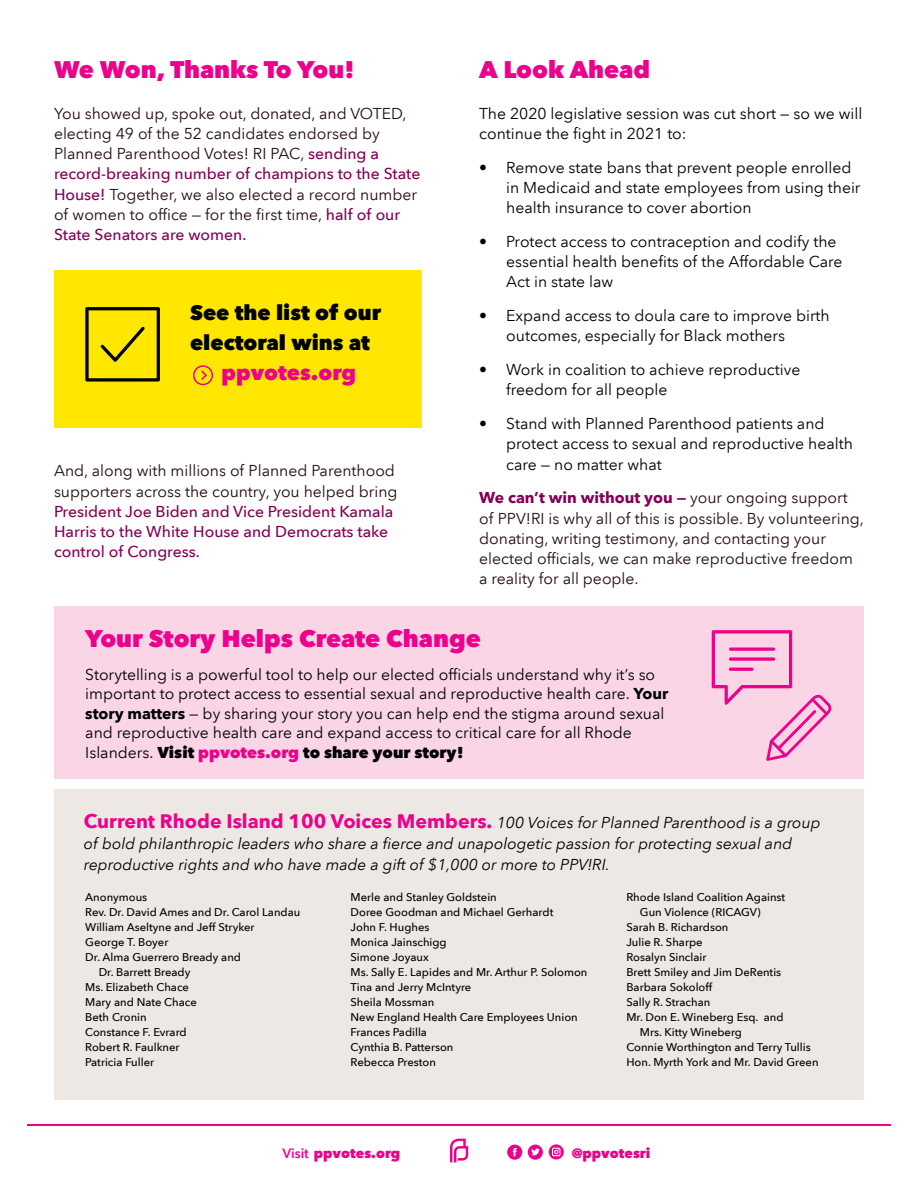
<style>
.page{position:relative;width:918px;height:1188px;background:#fff}
.page>*{position:absolute;margin:0;border:0;box-sizing:border-box;transform-origin:0 0}
.t1{font:800 24px "Avenir Next LT Pro";color:#ec008c}
.t2{font:800 21px/30px "Avenir Next LT Pro";color:#000101}
.t3{font:800 21px "Avenir Next LT Pro";color:#ec008c}
.t4{font:15.75px/20.2px "Avenir Next LT Pro";color:#000101}
.t5{font:15.75px/20.2px "Avenir Next LT Pro";color:#240d0d}
.t6{font:italic 15.75px/21px "Avenir Next LT Pro";color:#000101}
.t7{font:500 15.75px/20.2px "Avenir Next LT Pro";color:#840055}
.t8{font:800 13.5px "Avenir Next LT Pro";color:#ec008c}
.t9{font:500 11.25px/15px "Avenir Next LT Pro";color:#000}
.s1{font-weight:500;color:#840055}
.s2{font-weight:700;color:#840055}
.s3{font-weight:700}
.s4{font-weight:800}
.s5{font-weight:800;color:#ec008c}
.s6{font-weight:700;font-style:normal;font-size:19.5px;color:#ec008c}
.s7{color:#000}
.s8{font-weight:600}
</style>
<div class="page">
<div style="left:54px;top:789px;width:810px;height:311px;background:#ede8e3"></div>
<div style="left:54px;top:270px;width:367px;height:157px;background:#ffe700"></div>
<div style="left:193px;top:365px;width:20px;height:20px;border:2px solid #ec008c;border-radius:50%"></div>
<svg style="left:201px;top:370px;width:7px;height:12px"></svg>
<svg style="left:85px;top:307px;width:75px;height:75px"></svg>
<hr style="left:27px;top:1124px;width:864px;height:2px;background:#ec008c">
<svg style="left:450px;top:1139px;width:18px;height:23px"></svg>
<svg style="left:507px;top:1145px;width:15px;height:15px"></svg>
<svg style="left:549px;top:1144px;width:15px;height:16px"></svg>
<div style="left:528px;top:1145px;width:15px;height:15px;background:#ec008c;border-radius:50%"></div>
<svg style="left:531px;top:1148px;width:9px;height:8px"></svg>
<div style="left:54px;top:606px;width:810px;height:173px;background:#fad5e6"></div>
<svg style="left:712px;top:630px;width:120px;height:131px"></svg>
<hr style="left:729px;top:648px;width:46px;height:3px;background:#ec008c;border-radius:2px">
<hr style="left:729px;top:668px;width:24px;height:3px;background:#ec008c;border-radius:2px">
<svg style="left:729px;top:657px;width:46px;height:4px"></svg>
<h1 class="t1" style="left:54px;top:55px;width:303px">We Won, Thanks To You!</h1>
<p class="t5" style="left:54px;top:103px;width:368px">You showed up, spoke out, donated, and VOTED, electing 49 of the 52 candidates endorsed by Planned Parenthood Votes! RI PAC, <span class="s1">sending a record-breaking number of champions to the State House!</span> Together, we also elected a record number of women to office — for the first time, <span class="s1">half of our State Senators are women.</span></p>
<h2 class="t2" style="left:190px;top:298px;width:192px">See the list of our electoral wins at</h2>
<h2 class="t3" style="left:222px;top:360px;width:136px">ppvotes.org</h2>
<p class="t5" style="left:54px;top:461px;width:345px">And, along with millions of Planned Parenthood supporters across the country, you helped bring</p>
<p class="t7" style="left:54px;top:501px;width:341px">President Joe Biden and Vice President Kamala<br>Harris to the White House and Democrats take control of Congress.</p>
<h1 class="t1" style="left:479px;top:55px;width:172px">A Look Ahead</h1>
<p class="t4" style="left:479px;top:103px;width:385px">The 2020 legislative session was cut short — so we will continue the fight in 2021 to:</p>
<p class="t4" style="left:506px;top:157px;width:356px;text-indent:-27px">• Remove state bans that prevent people enrolled in Medicaid and state employees from using their health insurance to cover abortion</p>
<p class="t4" style="left:506px;top:231px;width:338px;text-indent:-27px">• Protect access to contraception and codify the essential health benefits of the Affordable Care<br>Act in state law</p>
<p class="t4" style="left:506px;top:306px;width:325px;text-indent:-27px">• Expand access to doula care to improve birth outcomes, especially for Black mothers</p>
<p class="t4" style="left:506px;top:360px;width:296px;text-indent:-27px">• Work in coalition to achieve reproductive freedom for all people</p>
<p class="t4" style="left:506px;top:414px;width:348px;text-indent:-27px">• Stand with Planned Parenthood patients and protect access to sexual and reproductive health care — no matter what</p>
<p class="t5" style="left:479px;top:488px;width:386px"><span class="s2">We can’t win without you —</span> your ongoing support of PPV!RI is why all of this is possible. By volunteering, donating, writing testimony, and contacting your elected officials, we can make reproductive freedom a reality for all people.</p>
<h1 class="t1" style="left:85px;top:624px;width:397px">Your Story Helps Create Change</h1>
<p class="t4" style="left:85px;top:665px;width:585px;line-height:19.5px">Storytelling is a powerful tool to help our elected officials understand why it’s so important to protect access to essential sexual and reproductive health care. <span class="s3">Your story matters</span> — by sharing your story you can help end the stigma around sexual and reproductive health care and expand access to critical care for all Rhode Islanders. <span class="s4">Visit</span> <span class="s5">ppvotes.org</span> <span class="s4">to share your story!</span></p>
<p class="t6" style="left:84px;top:812px;width:738px"><span class="s6">Current Rhode Island 100 Voices Members.</span> 100 Voices for Planned Parenthood is a group of bold philanthropic leaders who share a fierce and unapologetic passion for protecting sexual and reproductive rights and who have made a gift of $1,000 or more to <span class="s7">PPV!RI.</span></p>
<p class="t9" style="left:85px;top:889px;width:64px">Anonymous</p>
<p class="t9" style="left:85px;top:904px;width:217px">Rev. Dr. David Ames and Dr. Carol Landau</p>
<p class="t9" style="left:85px;top:919px;width:171px">William Aseltyne and Jeff Stryker</p>
<p class="t9" style="left:85px;top:934px;width:85px">George T. Boyer</p>
<p class="t9" style="left:85px;top:949px;width:157px">Dr. Alma Guerrero Bready and</p>
<p class="t9" style="left:99px;top:964px;width:93px">Dr. Barrett Bready</p>
<p class="t9" style="left:85px;top:979px;width:105px">Ms. Elizabeth Chace</p>
<p class="t9" style="left:85px;top:994px;width:113px">Mary and Nate Chace</p>
<p class="t9" style="left:85px;top:1009px;width:63px">Beth Cronin</p>
<p class="t9" style="left:85px;top:1024px;width:103px">Constance F. Evrard</p>
<p class="t9" style="left:85px;top:1039px;width:96px">Robert R. Faulkner</p>
<p class="t9" style="left:85px;top:1054px;width:70px">Patricia Fuller</p>
<p class="t9" style="left:351px;top:889px;width:238px">Merle and Stanley Goldstein<br>Doree Goodman and Michael Gerhardt<br>John F. Hughes<br>Monica Jainschigg<br>Simone Joyaux<br>Ms. Sally E. Lapides and Mr. Arthur P. Solomon<br>Tina and Jerry McIntyre<br>Sheila Mossman<br>New England Health Care Employees Union<br>Frances Padilla<br>Cynthia B. Patterson<br>Rebecca Preston</p>
<p class="t9" style="left:626px;top:889px;width:160px">Rhode Island Coalition Against</p>
<p class="t9" style="left:640px;top:904px;width:122px">Gun Violence (RICAGV)</p>
<p class="t9" style="left:626px;top:919px;width:103px">Sarah B. Richardson</p>
<p class="t9" style="left:626px;top:934px;width:78px">Julie R. Sharpe</p>
<p class="t9" style="left:626px;top:949px;width:82px">Rosalyn Sinclair</p>
<p class="t9" style="left:626px;top:964px;width:156px">Brett Smiley and Jim DeRentis</p>
<p class="t9" style="left:626px;top:979px;width:87px">Barbara Sokoloff</p>
<p class="t9" style="left:626px;top:994px;width:85px">Sally R. Strachan</p>
<p class="t9" style="left:626px;top:1009px;width:159px">Mr. Don E. Wineberg Esq. and</p>
<p class="t9" style="left:640px;top:1024px;width:104px">Mrs. Kitty Wineberg</p>
<p class="t9" style="left:626px;top:1039px;width:186px">Connie Worthington and Terry Tullis</p>
<p class="t9" style="left:626px;top:1054px;width:194px">Hon. Myrth York and Mr. David Green</p>
<p class="t8" style="left:283px;top:1145px;width:119px"><span class="s8">Visit</span> ppvotes.org</p>
<p class="t8" style="left:572px;top:1145px;width:80px">@ppvotesri</p>
</div>
